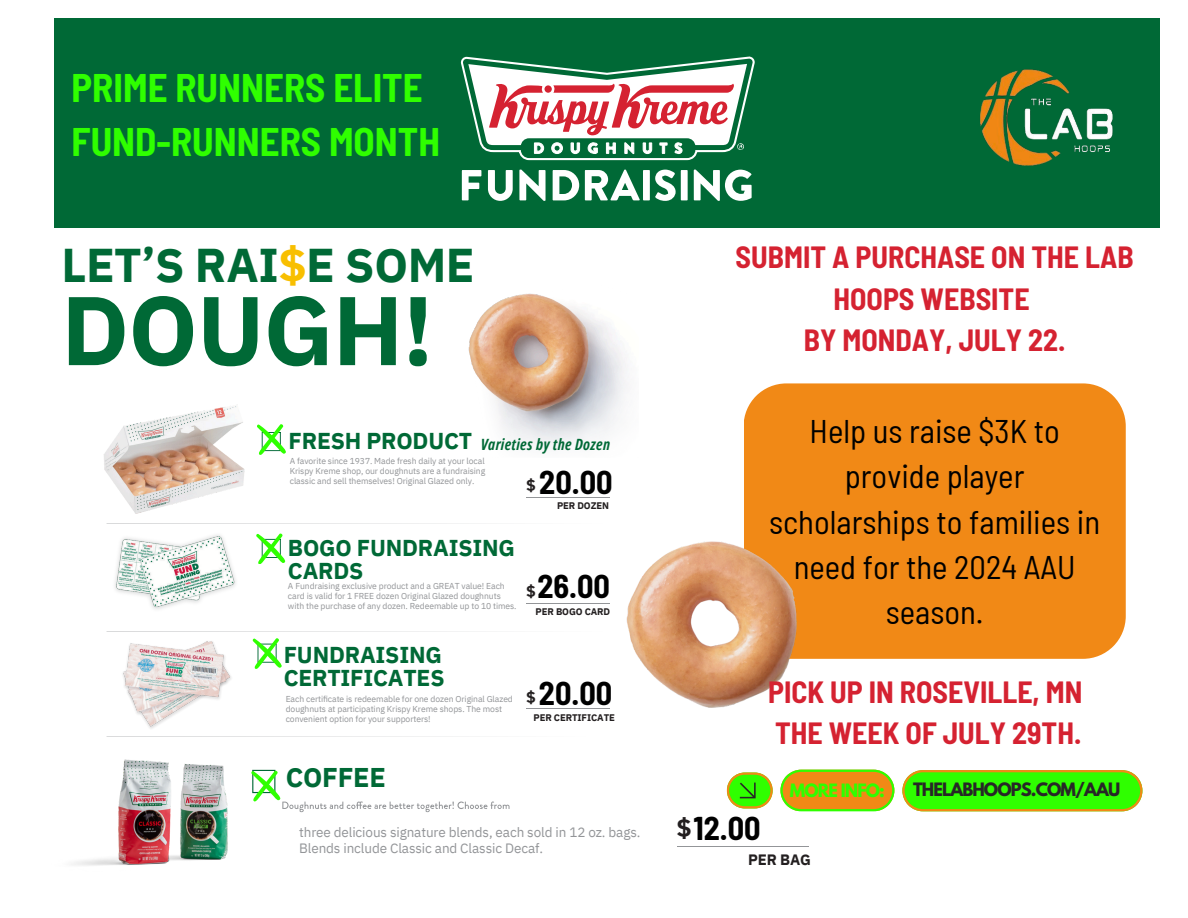
<style>
.page{position:relative;width:1188px;height:918px;background:#fff}
.page>*{position:absolute;margin:0;border:0;box-sizing:border-box;transform-origin:0 0}
.t1{font:700 97.35px "IBM Plex Sans";letter-spacing:-.01em;color:#006936}
.t2{font:700 47.25px "IBM Plex Sans";letter-spacing:-.01em;color:#006936}
.t3{font:700 semi-condensed 39px/54px "Barlow";color:#2fff00}
.t4{font:semi-condensed 32.7px/45.3px "Barlow";color:#000;text-align:center}
.t5{font:700 semi-condensed 32.25px "Barlow";color:#000}
.t6{font:700 semi-condensed 30px/41.7px "Barlow";color:#d52231;text-align:center}
.t7{font:700 27px "IBM Plex Sans";letter-spacing:-.01em;color:#006936}
.t8{font:700 25.5px "IBM Plex Sans";color:#231f20}
.t9{font:700 22.95px/23px "IBM Plex Sans";letter-spacing:-.01em;color:#006936}
.t10{font:700 16.35px "League Spartan";letter-spacing:-.055em;color:#272727}
.t11{font:700 16.35px "League Spartan";letter-spacing:-.055em;color:#2fff00}
.t12{font:700 16.2px "IBM Plex Sans";color:#231f20}
.t13{font:italic 700 15.6px "Open Sans Condensed";letter-spacing:.025em;color:#006936}
.t14{font:700 15px "IBM Plex Sans";letter-spacing:-.01em;color:#231f20}
.t15{font:13.5px/15.8px "IBM Plex Sans";letter-spacing:-.01em;color:#939598}
.t16{font:700 9.6px "IBM Plex Sans";letter-spacing:-.01em;color:#231f20}
.t17{font:8.55px/10.1px "IBM Plex Sans";letter-spacing:-.01em;color:#939598}
.s1{color:#f8bf00}
</style>
<div class="page">
<img style="left:115px;top:535px;width:121px;height:74px">
<img style="left:468px;top:293px;width:159px;height:153px">
<img style="left:104px;top:406px;width:173px;height:118px">
<img style="left:112px;top:631px;width:128px;height:97px">
<hr style="left:107px;top:524px;width:501px;height:1px;background:#939598">
<hr style="left:107px;top:632px;width:501px;height:1px;background:#939598">
<div style="left:55px;top:18px;width:1105px;height:209px;background:#006936"></div>
<svg style="left:462px;top:170px;width:19px;height:30px"></svg>
<svg style="left:488px;top:170px;width:25px;height:31px"></svg>
<svg style="left:519px;top:170px;width:27px;height:31px"></svg>
<svg style="left:553px;top:170px;width:26px;height:30px"></svg>
<svg style="left:585px;top:170px;width:103px;height:31px"></svg>
<svg style="left:694px;top:170px;width:58px;height:31px"></svg>
<svg style="left:460px;top:56px;width:295px;height:105px"></svg>
<hr style="left:526px;top:497px;width:84px;height:1px;background:#939598">
<hr style="left:526px;top:603px;width:84px;height:1px;background:#939598">
<hr style="left:526px;top:709px;width:84px;height:1px;background:#939598">
<hr style="left:677px;top:846px;width:131px;height:1px;background:#939598">
<img style="left:71px;top:728px;width:228px;height:138px">
<hr style="left:107px;top:737px;width:501px;height:1px;background:#939598">
<svg style="left:256px;top:423px;width:30px;height:32px"></svg>
<svg style="left:256px;top:533px;width:30px;height:31px"></svg>
<svg style="left:252px;top:638px;width:30px;height:31px"></svg>
<svg style="left:251px;top:770px;width:259px;height:42px"></svg>
<img style="left:916px;top:69px;width:244px;height:159px">
<div style="left:744px;top:383px;width:381px;height:276px;background:#f18916"></div>
<img style="left:587px;top:493px;width:280px;height:277px">
<svg style="left:902px;top:770px;width:240px;height:41px"></svg>
<svg style="left:780px;top:770px;width:114px;height:41px"></svg>
<svg style="left:727px;top:772px;width:46px;height:37px"></svg>
<p class="t3" style="left:72px;top:59px;width:370px">PRIME RUNNERS ELITE<br>FUND-RUNNERS MONTH</p>
<h5 class="t2" style="left:61px;top:234px;width:415px">LET’S RAI<span class="s1">$</span>E SOME</h5>
<h5 class="t1" style="left:61px;top:265px;width:374px">DOUGH!</h5>
<p class="t9" style="left:289px;top:429px;width:185px">FRESH PRODUCT</p>
<p class="t13" style="left:481px;top:433px;width:131px">Varieties by the Dozen</p>
<p class="t5" style="left:539px;top:461px;width:75px">20.00</p>
<p class="t17" style="left:290px;top:456px;width:197px;text-align:justify">A favorite since 1937. Made fresh daily at your local Krispy Kreme shop, our doughnuts are a fundraising classic and sell themselves! Original Glazed only.</p>
<p class="t12" style="left:526px;top:475px;width:11px">$</p>
<p class="t16" style="left:557px;top:500px;width:54px">PER DOZEN</p>
<p class="t9" style="left:288px;top:536px;width:229px">BOGO FUNDRAISING<br>CARDS</p>
<h4 class="t17" style="left:288px;top:581px;width:230px">A Fundraising exclusive product and a GREAT value! Each card is valid for 1 FREE dozen Original Glazed doughnuts with the purchase of any dozen. Redeemable up to 10 times.</h4>
<p class="t12" style="left:526px;top:581px;width:11px">$</p>
<p class="t5" style="left:537px;top:565px;width:74px">26.00</p>
<p class="t16" style="left:536px;top:606px;width:76px">PER BOGO CARD</p>
<p class="t9" style="left:284px;top:643px;width:162px">FUNDRAISING<br>CERTIFICATES</p>
<p class="t17" style="left:286px;top:694px;width:229px">Each certificate is redeemable for one dozen Original Glazed doughnuts at participating Krispy Kreme shops. The most convenient option for your supporters!</p>
<h4 class="t5" style="left:539px;top:673px;width:75px">20.00</h4>
<p class="t12" style="left:526px;top:686px;width:11px">$</p>
<p class="t16" style="left:533px;top:711px;width:83px">PER CERTIFICATE</p>
<p class="t7" style="left:286px;top:759px;width:102px">COFFEE</p>
<h4 class="t15" style="left:299px;top:824px;width:343px">three delicious signature blends, each sold in 12 oz. bags.<br>Blends include Classic and Classic Decaf.</h4>
<p class="t6" style="left:736px;top:235px;width:400px">SUBMIT A PURCHASE ON THE LAB<br>HOOPS WEBSITE<br>BY MONDAY, JULY 22.</p>
<p class="t4" style="left:769px;top:407px;width:333px">Help us raise $3K to provide player scholarships to families in need for the 2024 AAU season.</p>
<h6 class="t6" style="left:768px;top:670px;width:316px;text-align:left">PICK UP IN ROSEVILLE, MN<br>THE WEEK OF JULY 29TH.</h6>
<h3 class="t5" style="left:693px;top:808px;width:69px">12.00</h3>
<p class="t8" style="left:677px;top:811px;width:17px">$</p>
<p class="t11" style="left:790px;top:782px;width:96px">MORE INFO:</p>
<p class="t10" style="left:913px;top:781px;width:209px">THELABHOOPS.COM/AAU</p>
<p class="t14" style="left:748px;top:850px;width:64px">PER BAG</p>
</div>
